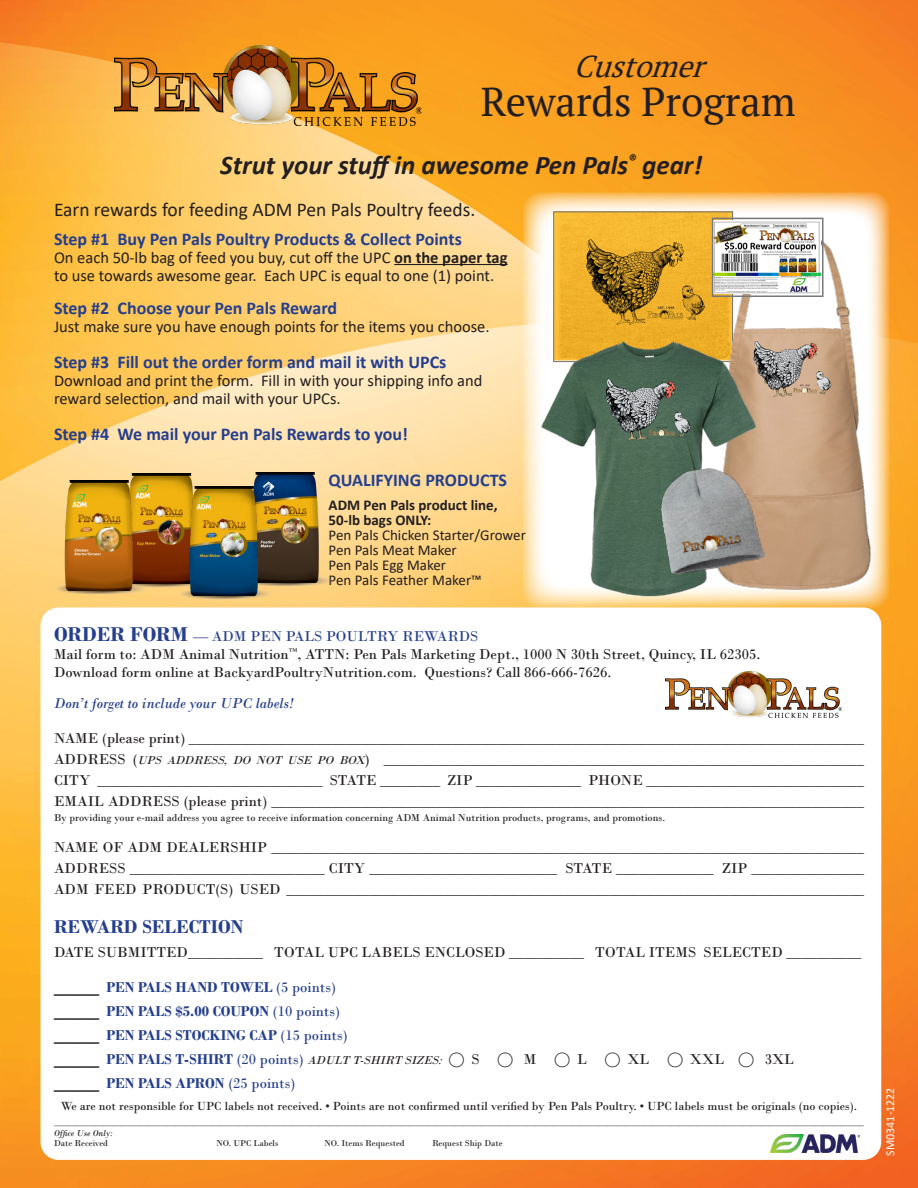
<style>
.page{position:relative;width:918px;height:1188px;background:#fff}
.page>*{position:absolute;margin:0;border:0;box-sizing:border-box;transform-origin:0 0}
.t1{font:40.5px "PT Serif";color:#231f20}
.t2{font:italic 30px "PT Serif";color:#231f20}
.t3{font:italic 700 27px "Calibri";color:#231f20}
.t4{font:19.5px "Calibri";color:#231f20}
.t5{font:700 19.5px "Bodoni";color:#253f8e}
.t6{font:700 18px "Calibri";color:#253f8e}
.t7{font:16.5px/18px "Calibri";color:#231f20}
.t8{font:15px/18px "Bodoni";color:#231f20}
.t9{font:700 15px "Bodoni";color:#253f8e}
.t10{font:15px/15px "Calibri";color:#231f20}
.t11{font:700 15px "Calibri";color:#231f20}
.t12{font:15px "Bodoni";color:#253f8e}
.t13{font:italic 15px "Bodoni";color:#253f8e}
.t14{font:12.3px "Bodoni";color:#231f20}
.t15{font:italic 12px "Bodoni";color:#231f20}
.t16{font:12px "Calibri";color:#fff}
.t17{font:10.5px "Bodoni";color:#231f20}
.t18{font:9px "Bodoni";color:#231f20}
.t19{font:italic 9px "Bodoni";color:#231f20}
.s1{font-weight:700}
.s2{font-weight:700;font-size:21px}
.s3{font-style:italic;font-size:12px}
.s4{font-weight:400;font-size:30px;color:#231f20}
.s5{font-weight:400}
.s6{font-style:normal;font-size:30px}
.s7{font-weight:700;font-style:normal;font-size:15px;color:#253f8e}
.s8{font-style:normal;font-size:15px;color:#253f8e}
.s9{font-style:inherit}
.s10{font-family:"Calibri";font-style:normal;font-size:15px}
.s11{font-style:normal;font-size:15px}
</style>
<div class="page">
<img style="left:0;top:0;width:918px;height:1188px">
<svg style="left:523px;top:192px;width:367px;height:417px;background:#fbdba5"></svg>
<div style="left:40px;top:608px;width:841px;height:552px;background:#fff;border-radius:18px"></div>
<img style="left:114px;top:45px;width:307px;height:80px">
<img style="left:665px;top:672px;width:177px;height:46px">
<hr style="left:394px;top:264px;width:114px;height:1px;background:#231f20">
<img style="left:118px;top:474px;width:93px;height:114px">
<img style="left:240px;top:473px;width:95px;height:114px">
<img style="left:556px;top:214px;width:120px;height:116px">
<img style="left:676px;top:201px;width:221px;height:396px">
<img style="left:715px;top:221px;width:106px;height:73px">
<div style="left:712px;top:218px;width:112px;height:79px;border:2px solid #76787b"></div>
<img style="left:534px;top:330px;width:228px;height:276px">
<img style="left:770px;top:1134px;width:90px;height:18px">
<img style="left:654px;top:461px;width:112px;height:115px">
<img style="left:51px;top:481px;width:100px;height:113px">
<img style="left:181px;top:486px;width:93px;height:114px">
<p class="t2" style="left:573px;top:47px;width:144px">Customer</p>
<p class="t1" style="left:481px;top:76px;width:317px">Rewards Program</p>
<p class="t3" style="left:220px;top:146px;width:483px">Strut your stuff in awesome Pen Pals<sup>®</sup> gear!</p>
<p class="t4" style="left:54px;top:196px;width:423px">Earn rewards for feeding ADM Pen Pals Poultry feeds.</p>
<p class="t6" style="left:54px;top:226px;width:409px">Step #1 Buy Pen Pals Poultry Products &amp; Collect Points</p>
<p class="t7" style="left:54px;top:248px;width:455px">On each 50-lb bag of feed you buy, cut off the UPC <span class="s1">on the paper tag </span>to use towards awesome gear. Each UPC is equal to one (1) point.</p>
<p class="t6" style="left:54px;top:295px;width:285px">Step #2 Choose your Pen Pals Reward</p>
<p class="t7" style="left:54px;top:317px;width:437px">Just make sure you have enough points for the items you choose.</p>
<p class="t6" style="left:54px;top:349px;width:394px">Step #3 Fill out the order form and mail it with UPCs</p>
<p class="t7" style="left:54px;top:371px;width:430px">Download and print the form. Fill in with your shipping info and reward selection, and mail with your UPCs.</p>
<p class="t6" style="left:54px;top:421px;width:356px">Step #4 We mail your Pen Pals Rewards to you!</p>
<p class="t6" style="left:329px;top:467px;width:180px">QUALIFYING PRODUCTS</p>
<p class="t11" style="left:329px;top:495px;width:171px">ADM Pen Pals product line,</p>
<p class="t11" style="left:329px;top:510px;width:104px">50-lb bags ONLY:</p>
<p class="t10" style="left:329px;top:527px;width:199px">Pen Pals Chicken Starter/Grower</p>
<p class="t10" style="left:329px;top:542px;width:130px">Pen Pals Meat Maker<br>Pen Pals Egg Maker</p>
<p class="t10" style="left:329px;top:572px;width:155px">Pen Pals Feather Maker™</p>
<p class="t12" style="left:54px;top:627px;width:426px"><span class="s2">ORDER FORM</span> — ADM PEN PALS POULTRY REWARDS</p>
<p class="t8" style="left:54px;top:645px;width:708px">Mail form to: ADM Animal Nutrition<sup>™</sup>, ATTN: Pen Pals Marketing Dept., 1000 N 30th Street, Quincy, IL 62305.<br>Download form online at BackyardPoultryNutrition.com. Questions? Call 866-666-7626.</p>
<p class="t13" style="left:54px;top:694px;width:241px">Don’t forget to include your UPC labels!</p>
<p class="t8" style="left:54px;top:729px;width:811px">NAME (please print) __________________________________________________________________________________________</p>
<p class="t8" style="left:54px;top:750px;width:811px">ADDRESS (<span class="s3">UPS ADDRESS, DO NOT USE PO BOX</span>) ________________________________________________________________</p>
<p class="t8" style="left:54px;top:771px;width:811px">CITY ______________________________ STATE ________ ZIP ______________ PHONE _____________________________</p>
<p class="t8" style="left:54px;top:792px;width:811px">EMAIL ADDRESS (please print) _______________________________________________________________________________</p>
<p class="t17" style="left:54px;top:811px;width:613px">By providing your e-mail address you agree to receive information concerning ADM Animal Nutrition products, programs, and promotions.</p>
<p class="t8" style="left:54px;top:838px;width:811px">NAME OF ADM DEALERSHIP _______________________________________________________________________________</p>
<p class="t8" style="left:54px;top:859px;width:812px">ADDRESS __________________________ CITY _________________________ STATE _____________ ZIP _______________</p>
<p class="t8" style="left:54px;top:880px;width:811px">ADM FEED PRODUCT(S) USED _____________________________________________________________________________</p>
<p class="t5" style="left:54px;top:915px;width:191px">REWARD SELECTION</p>
<p class="t8" style="left:54px;top:943px;width:809px">DATE SUBMITTED__________ TOTAL UPC LABELS ENCLOSED __________ TOTAL ITEMS SELECTED __________</p>
<p class="t9" style="left:54px;top:978px;width:283px"><span class="s4">___</span> PEN PALS HAND TOWEL <span class="s5">(5 points)</span></p>
<p class="t9" style="left:54px;top:1002px;width:287px"><span class="s4">___</span> PEN PALS $5.00 COUPON <span class="s5">(10 points)</span></p>
<p class="t9" style="left:54px;top:1026px;width:295px"><span class="s4">___</span> PEN PALS STOCKING CAP <span class="s5">(15 points)</span></p>
<p class="t15" style="left:54px;top:1053px;width:741px"><span class="s6">___</span> <span class="s7">PEN PALS T-SHIRT</span> <span class="s8">(20 points)</span> ADULT T-SHIRT SIZES<span class="s9">:</span> <span class="s10">⃝</span> <span class="s11">S</span> <span class="s10">⃝</span> <span class="s11">M</span> <span class="s10">⃝</span> <span class="s11">L</span> <span class="s10">⃝</span> <span class="s11">XL</span> <span class="s10">⃝</span> <span class="s11">XXL</span> <span class="s10">⃝</span> <span class="s11">3XL</span></p>
<p class="t9" style="left:54px;top:1074px;width:243px"><span class="s4">___</span> PEN PALS APRON <span class="s5">(25 points)</span></p>
<p class="t14" style="left:61px;top:1099px;width:798px">We are not responsible for UPC labels not received. • Points are not confirmed until verified by Pen Pals Poultry. • UPC labels must be originals (no copies).</p>
<p class="t18" style="left:54px;top:1117px;width:811px">____________________________________________________________________________________________________________________________________________________________________________________</p>
<p class="t19" style="left:54px;top:1127px;width:61px">Office Use Only:</p>
<p class="t18" style="left:54px;top:1138px;width:56px">Date Received</p>
<p class="t18" style="left:216px;top:1138px;width:64px">NO. UPC Labels</p>
<p class="t18" style="left:324px;top:1138px;width:82px">NO. Items Requested</p>
<p class="t18" style="left:432px;top:1138px;width:72px">Request Ship Date</p>
<p class="t16" style="left:882px;top:1156px;width:70px;rotate:-90deg">SM0341-1222</p>
</div>
